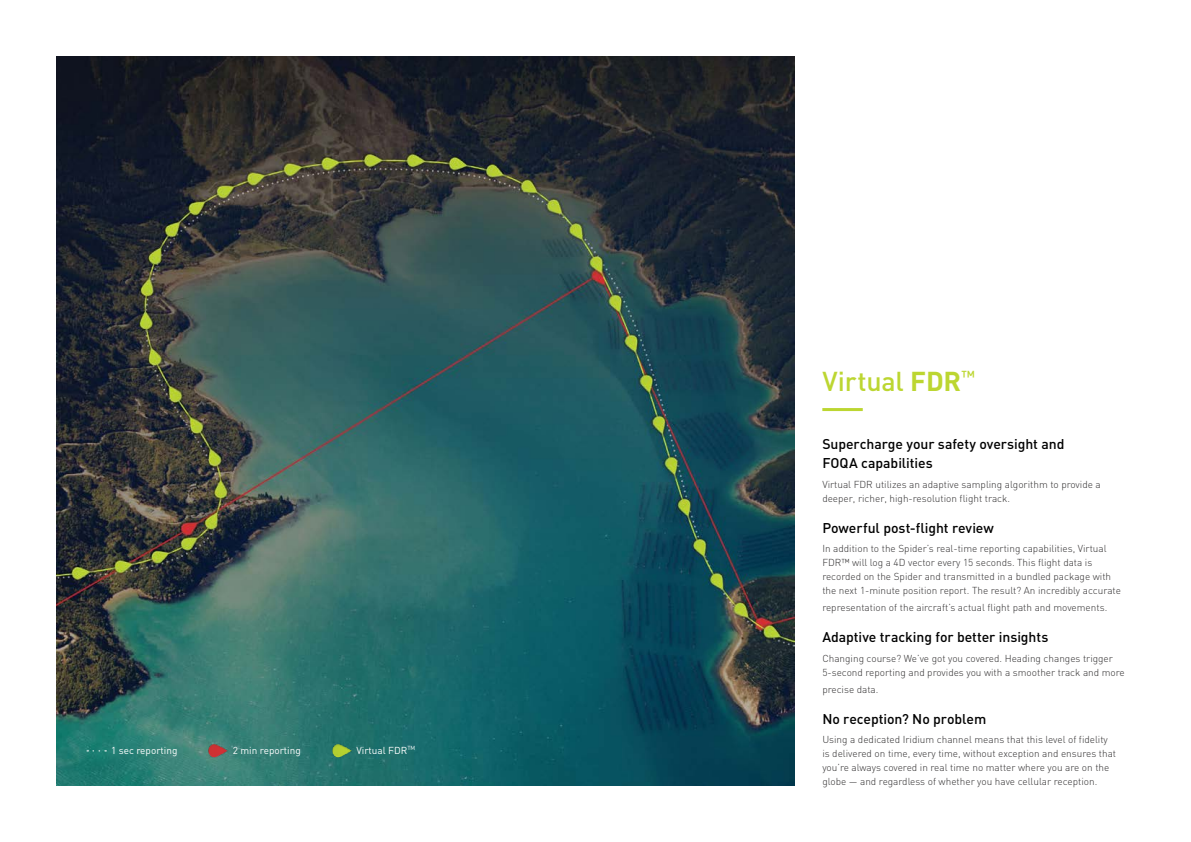
<style>
.page{position:relative;width:1191px;height:842px;background:#fff}
.page>*{position:absolute;margin:0;border:0;box-sizing:border-box;transform-origin:0 0}
.t1{font:500 27px "DIN";letter-spacing:-.01em;color:#bcd631}
.t2{font:500 14px/19px "DIN";letter-spacing:-.005em;color:#000}
.t3{font:300 10px/14px "DIN";color:#2f2d2e}
.t4{font:10px "DIN";color:#fff}
.s1{font-weight:700}
</style>
<div class="page">
<img style="left:57px;top:57px;width:737px;height:728px">
<hr style="left:822px;top:408px;width:40px;height:3px;background:#bcd631">
<img style="left:207px;top:742px;width:25px;height:18px">
<img style="left:330px;top:742px;width:25px;height:18px">
<svg style="left:87px;top:750px;width:19px;height:2px"></svg>
<p class="t4" style="left:111px;top:744px;width:68px">1 sec reporting</p>
<p class="t4" style="left:233px;top:744px;width:70px">2 min reporting</p>
<p class="t4" style="left:356px;top:744px;width:60px">Virtual FDR<sup>TM</sup></p>
<h1 class="t1" style="left:822px;top:364px;width:154px">Virtual <span class="s1">FDR</span><sup>™</sup></h1>
<h2 class="t2" style="left:822px;top:434px;width:244px">Supercharge your safety oversight and<br>FOQA capabilities</h2>
<p class="t3" style="left:822px;top:477px;width:280px">Virtual FDR utilizes an adaptive sampling algorithm to provide a deeper, richer, high-resolution flight track.</p>
<h2 class="t2" style="left:822px;top:518px;width:173px">Powerful post-flight review</h2>
<p class="t3" style="left:822px;top:542px;width:300px">In addition to the Spider’s real-time reporting capabilities, Virtual FDR™ will log a 4D vector every 15 seconds. This flight data is recorded on the Spider and transmitted in a bundled package with the next 1-minute position report. The result? An incredibly accurate</p>
<p class="t3" style="left:822px;top:601px;width:286px">representation of the aircraft’s actual flight path and movements.</p>
<h2 class="t2" style="left:822px;top:627px;width:227px">Adaptive tracking for better insights</h2>
<p class="t3" style="left:822px;top:651px;width:304px">Changing course? We’ve got you covered. Heading changes trigger<br>5-second reporting and provides you with a smoother track and more</p>
<p class="t3" style="left:822px;top:682px;width:58px">precise data.</p>
<h2 class="t2" style="left:822px;top:709px;width:165px">No reception? No problem</h2>
<p class="t3" style="left:822px;top:733px;width:295px">Using a dedicated Iridium channel means that this level of fidelity is delivered on time, every time, without exception and ensures that you’re always covered in real time no matter where you are on the globe — and regardless of whether you have cellular reception.</p>
</div>
